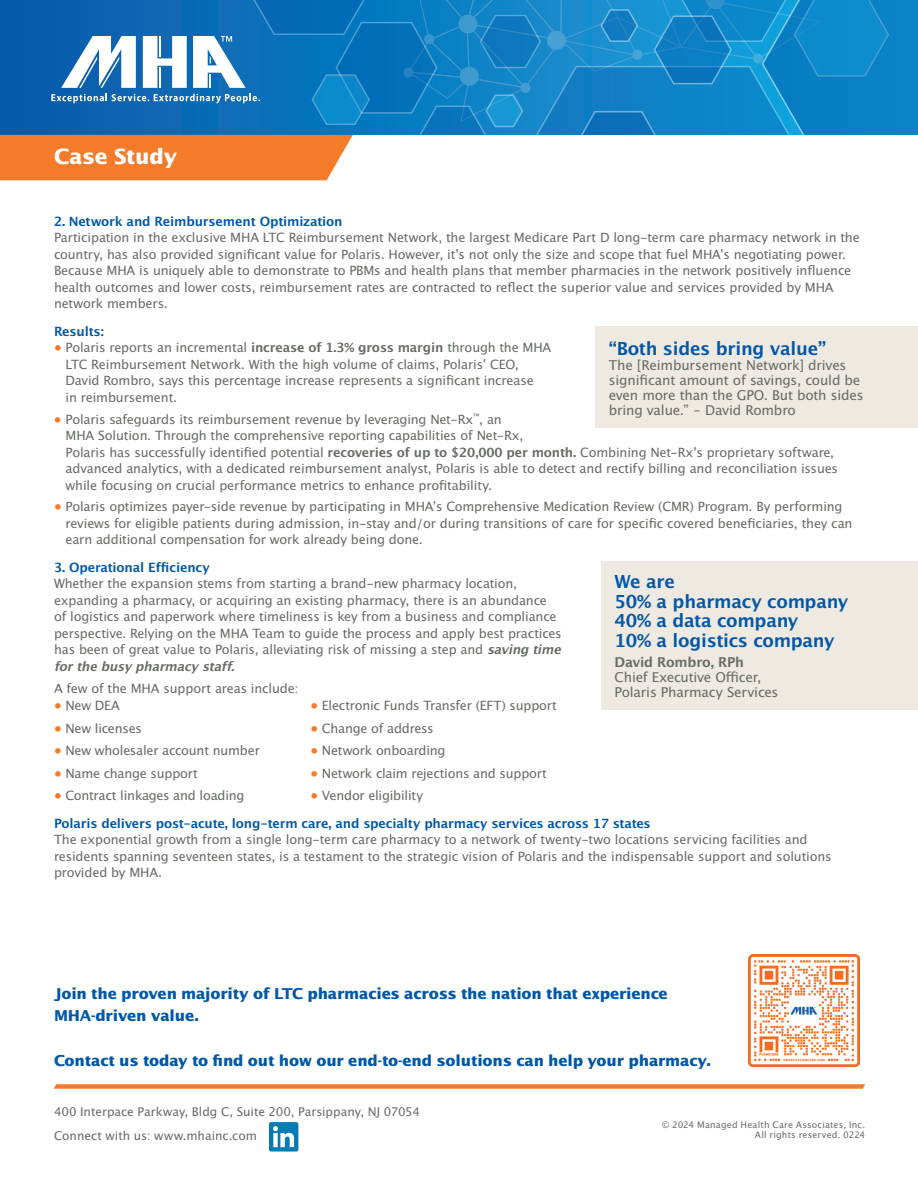
<style>
.page{position:relative;width:918px;height:1188px;background:#fff}
.page>*{position:absolute;margin:0;border:0;box-sizing:border-box;transform-origin:0 0}
.t1{font:700 21px "Lucida San";letter-spacing:-.015em;color:#fff}
.t2{font:18px/19.5px "Lucida San Dem";letter-spacing:-.01em;color:#0157a8}
.t3{font:700 15px/22.5px "Lucida San";letter-spacing:-.01em;color:#0157a8}
.t4{font:13.5px/15px "Lucida San Rom";letter-spacing:-.01em;color:#666b65}
.t5{font:13.5px "Lucida San Dem";letter-spacing:-.015em;color:#666b65}
.t6{font:12.75px/16.5px "Lucida San Rom";letter-spacing:-.01em;color:#666b65}
.t7{font:12.75px "Lucida San Dem";letter-spacing:-.01em;color:#0157a8}
.t8{font:12.75px "Lucida San Dem Ita";letter-spacing:-.01em;color:#666b65}
.t9{font:12px/24px "Lucida San Rom";letter-spacing:-.005em;color:#666b65}
.t10{font:9px/10.8px "Lucida San Rom";letter-spacing:.02em;color:#666b65;text-align:right}
.s1{color:#f47b2a}
.s2{font-family:"Lucida San Dem"}
.s3{font-family:"Lucida San Dem Ita"}
</style>
<div class="page">
<svg style="left:0;top:0;width:918px;height:180px"></svg>
<div style="left:55px;top:1084px;width:809px;height:5px;background:#f47b2a"></div>
<div style="left:269px;top:1122px;width:29px;height:30px;background:#007bb6;border-radius:2px"></div>
<svg style="left:273px;top:1126px;width:21px;height:21px"></svg>
<div style="left:595px;top:327px;width:323px;height:101px;background:#eee9e1"></div>
<div style="left:601px;top:562px;width:317px;height:148px;background:#eee9e1"></div>
<img style="left:748px;top:955px;width:112px;height:111px">
<h1 class="t1" style="left:54px;top:143px;width:125px">Case Study</h1>
<p class="t7" style="left:54px;top:213px;width:290px">2. Network and Reimbursement Optimization</p>
<p class="t6" style="left:54px;top:230px;width:807px">Participation in the exclusive MHA LTC Reimbursement Network, the largest Medicare Part D long-term care pharmacy network in the country, has also provided significant value for Polaris. However, it’s not only the size and scope that fuel MHA’s negotiating power.<br>Because MHA is uniquely able to demonstrate to PBMs and health plans that member pharmacies in the network positively influence health outcomes and lower costs, reimbursement rates are contracted to reflect the superior value and services provided by MHA network members.</p>
<p class="t7" style="left:54px;top:323px;width:52px">Results:</p>
<p class="t6" style="left:66px;top:340px;width:487px;text-indent:-12px"><span class="s1">•</span> Polaris reports an incremental <span class="s2">increase of 1.3% gross margin</span> through the MHA LTC Reimbursement Network. With the high volume of claims, Polaris’ CEO, David Rombro, says this percentage increase represents a significant increase<br>in reimbursement.</p>
<p class="t6" style="left:66px;top:411px;width:774px;text-indent:-12px"><span class="s1">•</span> Polaris safeguards its reimbursement revenue by leveraging Net-Rx<sup>™</sup>, an<br>MHA Solution. Through the comprehensive reporting capabilities of Net-Rx,<br>Polaris has successfully identified potential <span class="s2">recoveries of up to $20,000 per month.</span> Combining Net-Rx’s proprietary software, advanced analytics, with a dedicated reimbursement analyst, Polaris is able to detect and rectify billing and reconciliation issues while focusing on crucial performance metrics to enhance profitability.</p>
<p class="t6" style="left:66px;top:499px;width:788px;text-indent:-12px"><span class="s1">•</span> Polaris optimizes payer-side revenue by participating in MHA’s Comprehensive Medication Review (CMR) Program. By performing reviews for eligible patients during admission, in-stay and/or during transitions of care for specific covered beneficiaries, they can earn additional compensation for work already being done.</p>
<p class="t7" style="left:54px;top:559px;width:157px">3. Operational Efficiency</p>
<p class="t6" style="left:54px;top:576px;width:509px">Whether the expansion stems from starting a brand-new pharmacy location, expanding a pharmacy, or acquiring an existing pharmacy, there is an abundance of logistics and paperwork where timeliness is key from a business and compliance perspective. Relying on the MHA Team to guide the process and apply best practices has been of great value to Polaris, alleviating risk of missing a step and <span class="s3">saving time</span></p>
<p class="t8" style="left:54px;top:658px;width:182px">for the busy pharmacy staff.</p>
<p class="t6" style="left:54px;top:680px;width:246px">A few of the MHA support areas include:</p>
<p class="t6" style="left:54px;top:697px;width:68px"><span class="s1">•</span> New DEA</p>
<p class="t6" style="left:311px;top:697px;width:248px"><span class="s1">•</span> Electronic Funds Transfer (EFT) support</p>
<p class="t6" style="left:54px;top:720px;width:89px"><span class="s1">•</span> New licenses</p>
<p class="t6" style="left:311px;top:720px;width:125px"><span class="s1">•</span> Change of address</p>
<p class="t6" style="left:54px;top:743px;width:207px"><span class="s1">•</span> New wholesaler account number</p>
<p class="t6" style="left:311px;top:743px;width:137px"><span class="s1">•</span> Network onboarding</p>
<p class="t6" style="left:54px;top:765px;width:146px"><span class="s1">•</span> Name change support</p>
<p class="t6" style="left:311px;top:765px;width:238px"><span class="s1">•</span> Network claim rejections and support</p>
<p class="t6" style="left:54px;top:788px;width:192px"><span class="s1">•</span> Contract linkages and loading</p>
<p class="t6" style="left:311px;top:788px;width:114px"><span class="s1">•</span> Vendor eligibility</p>
<p class="t7" style="left:54px;top:815px;width:598px">Polaris delivers post-acute, long-term care, and specialty pharmacy services across 17 states</p>
<p class="t6" style="left:54px;top:832px;width:779px">The exponential growth from a single long-term care pharmacy to a network of twenty-two locations servicing facilities and residents spanning seventeen states, is a testament to the strategic vision of Polaris and the indispensable support and solutions provided by MHA.</p>
<h2 class="t2" style="left:609px;top:340px;width:219px">“Both sides bring value”</h2>
<p class="t4" style="left:609px;top:358px;width:256px">The [Reimbursement Network] drives significant amount of savings, could be even more than the GPO. But both sides bring value.” – David Rombro</p>
<h2 class="t2" style="left:615px;top:573px;width:235px">We are<br>50% a pharmacy company<br>40% a data company<br>10% a logistics company</h2>
<p class="t5" style="left:615px;top:654px;width:131px">David Rombro, RPh</p>
<p class="t4" style="left:615px;top:670px;width:165px">Chief Executive Officer,<br>Polaris Pharmacy Services</p>
<p class="t3" style="left:54px;top:982px;width:615px">Join the proven majority of LTC pharmacies across the nation that experience<br>MHA-driven value.</p>
<p class="t3" style="left:54px;top:1050px;width:659px">Contact us today to find out how our end-to-end solutions can help your pharmacy.</p>
<p class="t9" style="left:54px;top:1100px;width:368px">400 Interpace Parkway, Bldg C, Suite 200, Parsippany, NJ 07054<br>Connect with us: www.mhainc.com</p>
<p class="t10" style="left:662px;top:1119px;width:205px">© 2024 Managed Health Care Associates, Inc.<br>All rights reserved. 0224</p>
</div>
